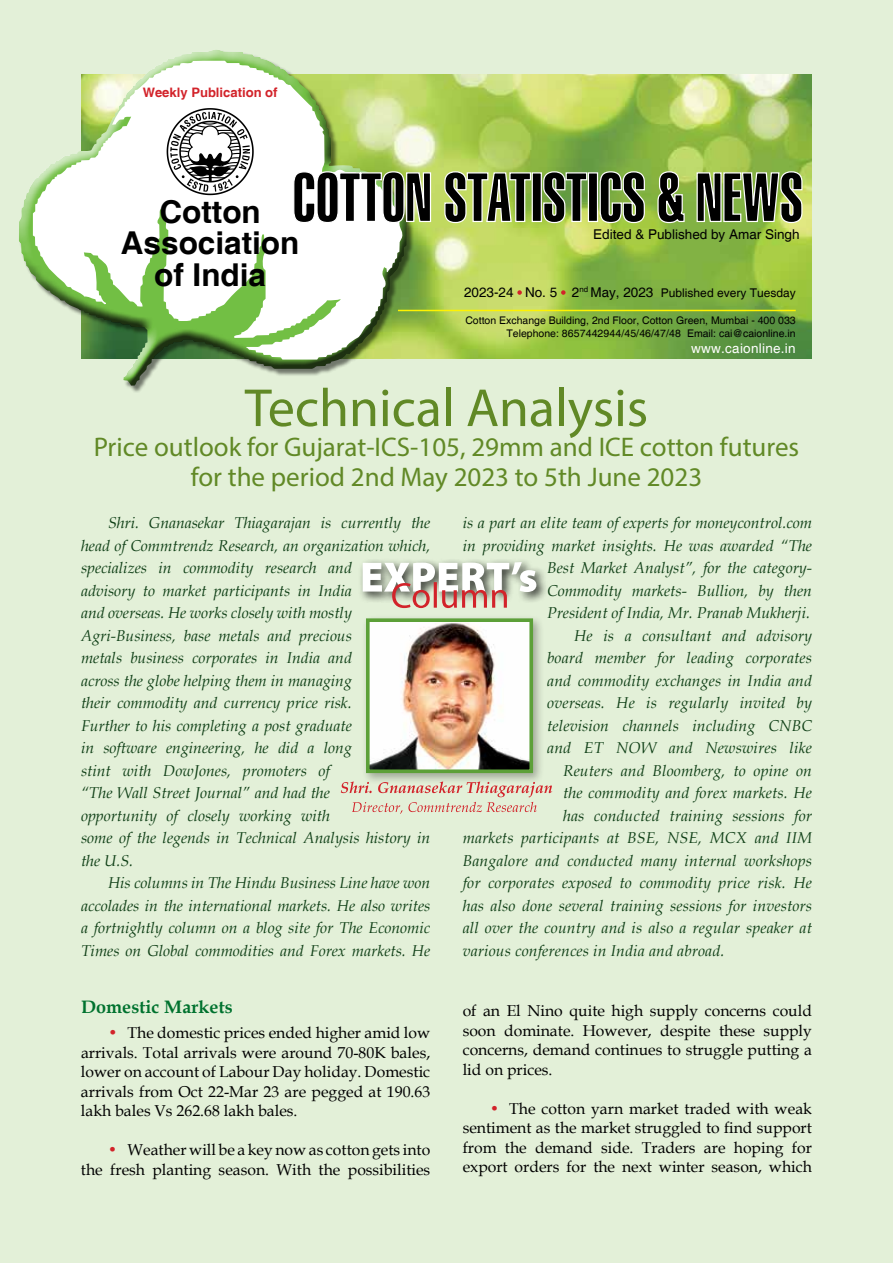
<style>
.page{position:relative;width:893px;height:1263px;background:#e3f0d8}
.page>*{position:absolute;margin:0;border:0;box-sizing:border-box;transform-origin:0 0}
.t1{font:54px "Myriad Pro";color:#618926}
.t2{font:700 31.5px/31.5px "Helvetica";color:#000;text-align:center}
.t3{font:27px/30px "Myriad Pro";color:#618926;text-align:center}
.t4{font:700 18px "Book Antiqua";letter-spacing:.005em;color:#00722e}
.t5{font:italic 15.75px/22.5px "Book Antiqua";color:#0f3f16}
.t6{font:15.75px/19.5px "Book Antiqua";color:#000;text-align:justify}
.t7{font:13.5px "Helvetica";color:#000}
.t8{font:13.5px "Helvetica";letter-spacing:.02em;color:#fff}
.t9{font:700 13.05px "Helvetica";color:#d2232a}
.t10{font:12px "Helvetica";color:#000}
.t11{font:10.5px/12.6px "Helvetica";color:#000;text-align:right}
.s1{font-size:13.5px}
.s2{color:#d2232a}
</style>
<div class="page">
<img style="left:414px;top:75px;width:398px;height:283px">
<div style="left:19px;top:50px;width:395px;height:343px;background:#000;opacity:.5"></div>
<div style="left:17px;top:49px;width:387px;height:337px;background:#fff;opacity:.75"></div>
<div style="left:18px;top:85px;width:389px;height:301px;background:#000;opacity:.75"></div>
<svg style="left:33px;top:61px;width:370px;height:299px;background:#d5e4c6"></svg>
<svg style="left:517px;top:290px;width:5px;height:5px"></svg>
<svg style="left:561px;top:290px;width:5px;height:5px"></svg>
<svg style="left:167px;top:108px;width:87px;height:87px;background:#b2b2b2"></svg>
<svg style="left:293px;top:150px;width:510px;height:74px;background:#788956"></svg>
<hr style="left:398px;top:310px;width:398px;height:1px;background:#fff200">
<div style="left:358px;top:558px;width:190px;height:46px;background:#000;opacity:.75"></div>
<svg style="left:363px;top:562px;width:173px;height:46px"></svg>
<div style="left:362px;top:614px;width:183px;height:171px;background:#000;opacity:.3"></div>
<img style="left:371px;top:623px;width:157px;height:145px">
<div style="left:366px;top:618px;width:167px;height:155px;border:4px solid #5ca038"></div>
<svg style="left:341px;top:781px;width:211px;height:33px"></svg>
<p class="t9" style="left:143px;top:84px;width:136px">Weekly Publication of</p>
<h2 class="t2" style="left:121px;top:197px;width:180px">Cotton<br>Association of India</h2>
<p class="t7" style="left:593px;top:226px;width:208px">Edited &amp; Published by Amar Singh</p>
<p class="t10" style="left:464px;top:285px;width:333px"><span class="s1">2023-24 No. 5 2</span><sup>nd</sup> <span class="s1">May, 2023</span> Published every Tuesday</p>
<p class="t11" style="left:465px;top:315px;width:332px">Cotton Exchange Building, 2nd Floor, Cotton Green, Mumbai - 400 033<br>Telephone: 8657442944/45/46/47/48 Email: cai@caionline.in</p>
<p class="t8" style="left:691px;top:341px;width:106px">www.caionline.in</p>
<h1 class="t1" style="left:245px;top:375px;width:405px">Technical Analysis</h1>
<h3 class="t3" style="left:94px;top:432px;width:707px">Price outlook for Gujarat-ICS-105, 29mm and ICE cotton futures for the period 2nd May 2023 to 5th June 2023</h3>
<p class="t5" style="left:463px;top:511px;width:351px">is a part an elite team of experts for moneycontrol.com</p>
<p class="t5" style="left:463px;top:533px;width:351px">in providing market insights. He was awarded “The</p>
<p class="t5" style="left:547px;top:556px;width:266px">Best Market Analyst”, for the category-</p>
<p class="t5" style="left:547px;top:578px;width:266px">Commodity markets- Bullion, by then</p>
<p class="t5" style="left:547px;top:601px;width:264px">President of India, Mr. Pranab Mukherji.</p>
<p class="t5" style="left:574px;top:624px;width:239px">He is a consultant and advisory</p>
<p class="t5" style="left:547px;top:646px;width:266px">board member for leading corporates</p>
<p class="t5" style="left:547px;top:669px;width:266px">and commodity exchanges in India and</p>
<p class="t5" style="left:547px;top:691px;width:266px">overseas. He is regularly invited by</p>
<p class="t5" style="left:547px;top:714px;width:266px">television channels including CNBC</p>
<p class="t5" style="left:547px;top:736px;width:266px">and ET NOW and Newswires like</p>
<p class="t5" style="left:563px;top:759px;width:250px">Reuters and Bloomberg, to opine on</p>
<p class="t5" style="left:563px;top:781px;width:250px">the commodity and forex markets. He</p>
<p class="t5" style="left:563px;top:804px;width:250px">has conducted training sessions for</p>
<p class="t5" style="left:463px;top:826px;width:351px">markets participants at BSE, NSE, MCX and IIM</p>
<p class="t5" style="left:463px;top:849px;width:351px">Bangalore and conducted many internal workshops</p>
<p class="t5" style="left:463px;top:871px;width:351px">for corporates exposed to commodity price risk. He</p>
<p class="t5" style="left:463px;top:894px;width:351px">has also done several training sessions for investors</p>
<p class="t5" style="left:463px;top:916px;width:351px">all over the country and is also a regular speaker at</p>
<p class="t5" style="left:463px;top:939px;width:263px">various conferences in India and abroad.</p>
<p class="t5" style="left:81px;top:511px;width:351px;text-indent:27px">Shri. Gnanasekar Thiagarajan is currently the head of Commtrendz Research, an organization which, specializes in commodity research and<br>advisory to market participants in India<br>and overseas. He works closely with mostly Agri-Business, base metals and precious<br>metals business corporates in India and<br>across the globe helping them in managing<br>their commodity and currency price risk.<br>Further to his completing a post graduate<br>in software engineering, he did a long<br>stint with DowJones, promoters of<br>“The Wall Street Journal” and had the<br>opportunity of closely working with<br>some of the legends in Technical Analysis history in the U.S.</p>
<p class="t5" style="left:81px;top:871px;width:351px;text-align:justify;text-indent:27px">His columns in The Hindu Business Line have won accolades in the international markets. He also writes a fortnightly column on a blog site for The Economic Times on Global commodities and Forex markets. He</p>
<p class="t4" style="left:81px;top:995px;width:153px">Domestic Markets</p>
<p class="t6" style="left:81px;top:1023px;width:351px;text-indent:27px"><span class="s2">•</span> The domestic prices ended higher amid low arrivals. Total arrivals were around 70-80K bales, lower on account of Labour Day holiday. Domestic arrivals from Oct 22-Mar 23 are pegged at 190.63 lakh bales Vs 262.68 lakh bales.</p>
<p class="t6" style="left:81px;top:1140px;width:351px;text-align:right"><span class="s2">•</span> Weather will be a key now as cotton gets into<br>the fresh planting season. With the possibilities</p>
<p class="t6" style="left:463px;top:1001px;width:351px">of an El Nino quite high supply concerns could soon dominate. However, despite these supply concerns, demand continues to struggle putting a lid on prices.</p>
<p class="t6" style="left:463px;top:1098px;width:351px;text-indent:27px"><span class="s2">•</span> The cotton yarn market traded with weak sentiment as the market struggled to find support from the demand side. Traders are hoping for export orders for the next winter season, which</p>
</div>
